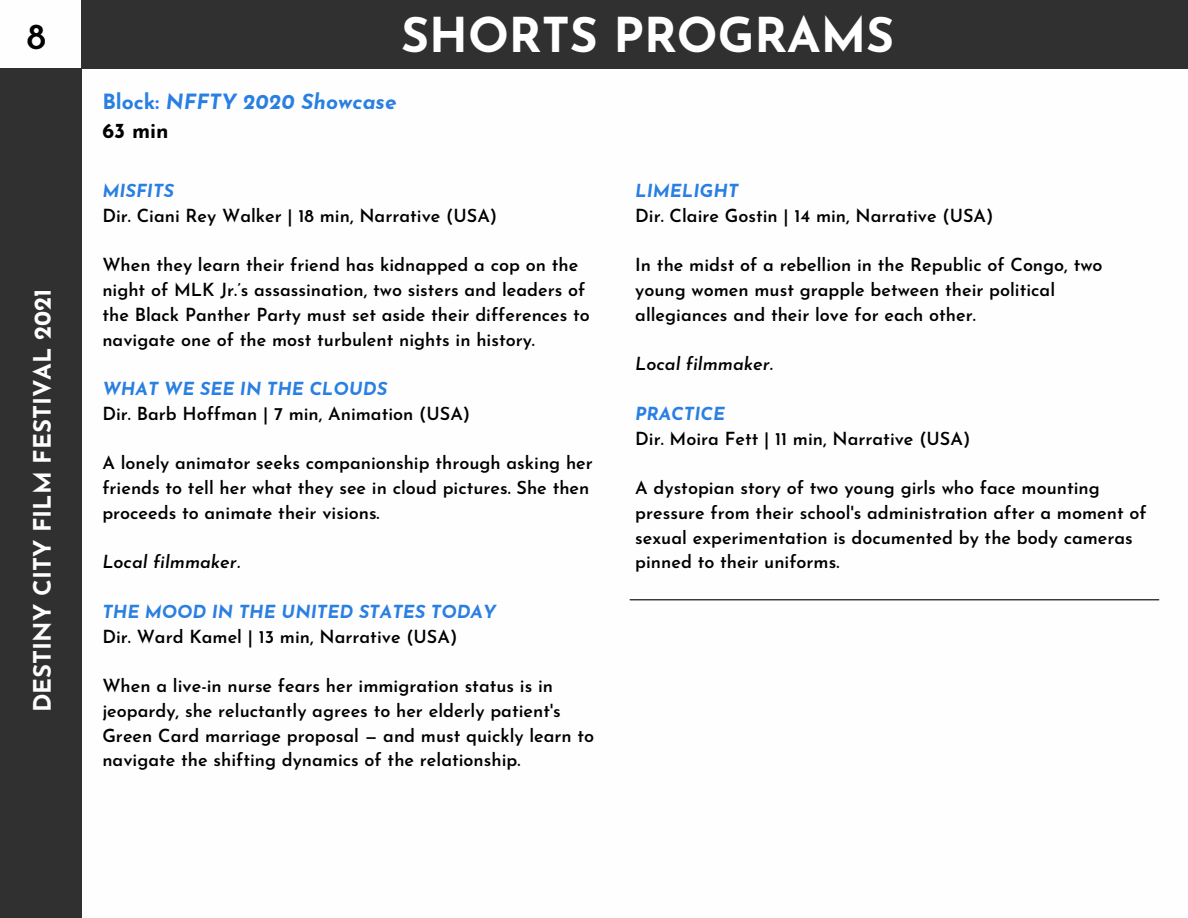
<style>
.page{position:relative;width:1188px;height:918px;background:#fff}
.page>*{position:absolute;margin:0;border:0;box-sizing:border-box;transform-origin:0 0}
.t1{font:700 48px "Josefin Sans";color:#fff}
.t2{font:600 36.3px "Josefin Sans";color:#000}
.t3{font:700 24px "Josefin Sans";color:#fefefe}
.t4{font:italic 700 21px "Josefin Sans";color:#297fe2}
.t5{font:700 21px "Josefin Sans";color:#000}
.t6{font:600 18px/24.8px "Josefin Sans";color:#000}
.t7{font:italic 700 18px "Josefin Sans";color:#297fe2}
.t8{font:italic 600 18px "Josefin Sans";color:#000}
.s1{font-style:normal}
</style>
<div class="page">
<div style="left:0;top:69px;width:81px;height:849px;background:#303030"></div>
<div style="left:81px;top:0;width:1107px;height:69px;background:#303030"></div>
<hr style="left:630px;top:599px;width:529px;height:1px;background:#000">
<p class="t2" style="left:27px;top:22px;width:21px">8</p>
<p class="t3" style="left:33px;top:712px;width:425px;rotate:-90deg">DESTINY CITY FILM FESTIVAL 2021</p>
<p class="t1" style="left:401px;top:16px;width:494px">SHORTS PROGRAMS</p>
<p class="t4" style="left:102px;top:93px;width:296px"><span class="s1">Block:</span> NFFTY 2020 Showcase</p>
<p class="t5" style="left:102px;top:122px;width:68px">63 min</p>
<p class="t7" style="left:102px;top:184px;width:73px">MISFITS</p>
<p class="t6" style="left:102px;top:205px;width:396px">Dir. Ciani Rey Walker | 18 min, Narrative (USA)</p>
<p class="t6" style="left:102px;top:255px;width:489px">When they learn their friend has kidnapped a cop on the night of MLK Jr.’s assassination, two sisters and leaders of the Black Panther Party must set aside their differences to navigate one of the most turbulent nights in history.</p>
<p class="t7" style="left:102px;top:382px;width:286px">WHAT WE SEE IN THE CLOUDS</p>
<p class="t6" style="left:102px;top:403px;width:369px">Dir. Barb Hoffman | 7 min, Animation (USA)</p>
<p class="t6" style="left:102px;top:453px;width:492px">A lonely animator seeks companionship through asking her friends to tell her what they see in cloud pictures. She then proceeds to animate their visions.</p>
<p class="t8" style="left:102px;top:555px;width:139px">Local filmmaker.</p>
<p class="t7" style="left:102px;top:604px;width:395px">THE MOOD IN THE UNITED STATES TODAY</p>
<p class="t6" style="left:102px;top:626px;width:356px">Dir. Ward Kamel | 13 min, Narrative (USA)</p>
<p class="t6" style="left:102px;top:675px;width:493px">When a live-in nurse fears her immigration status is in jeopardy, she reluctantly agrees to her elderly patient's Green Card marriage proposal — and must quickly learn to navigate the shifting dynamics of the relationship.</p>
<p class="t7" style="left:635px;top:184px;width:105px">LIMELIGHT</p>
<p class="t6" style="left:635px;top:205px;width:360px">Dir. Claire Gostin | 14 min, Narrative (USA)</p>
<p class="t6" style="left:635px;top:255px;width:469px">In the midst of a rebellion in the Republic of Congo, two young women must grapple between their political allegiances and their love for each other.</p>
<p class="t8" style="left:635px;top:357px;width:139px">Local filmmaker.</p>
<p class="t7" style="left:635px;top:406px;width:91px">PRACTICE</p>
<p class="t6" style="left:635px;top:428px;width:337px">Dir. Moira Fett | 11 min, Narrative (USA)</p>
<p class="t6" style="left:635px;top:477px;width:513px">A dystopian story of two young girls who face mounting pressure from their school's administration after a moment of sexual experimentation is documented by the body cameras pinned to their uniforms.</p>
</div>
